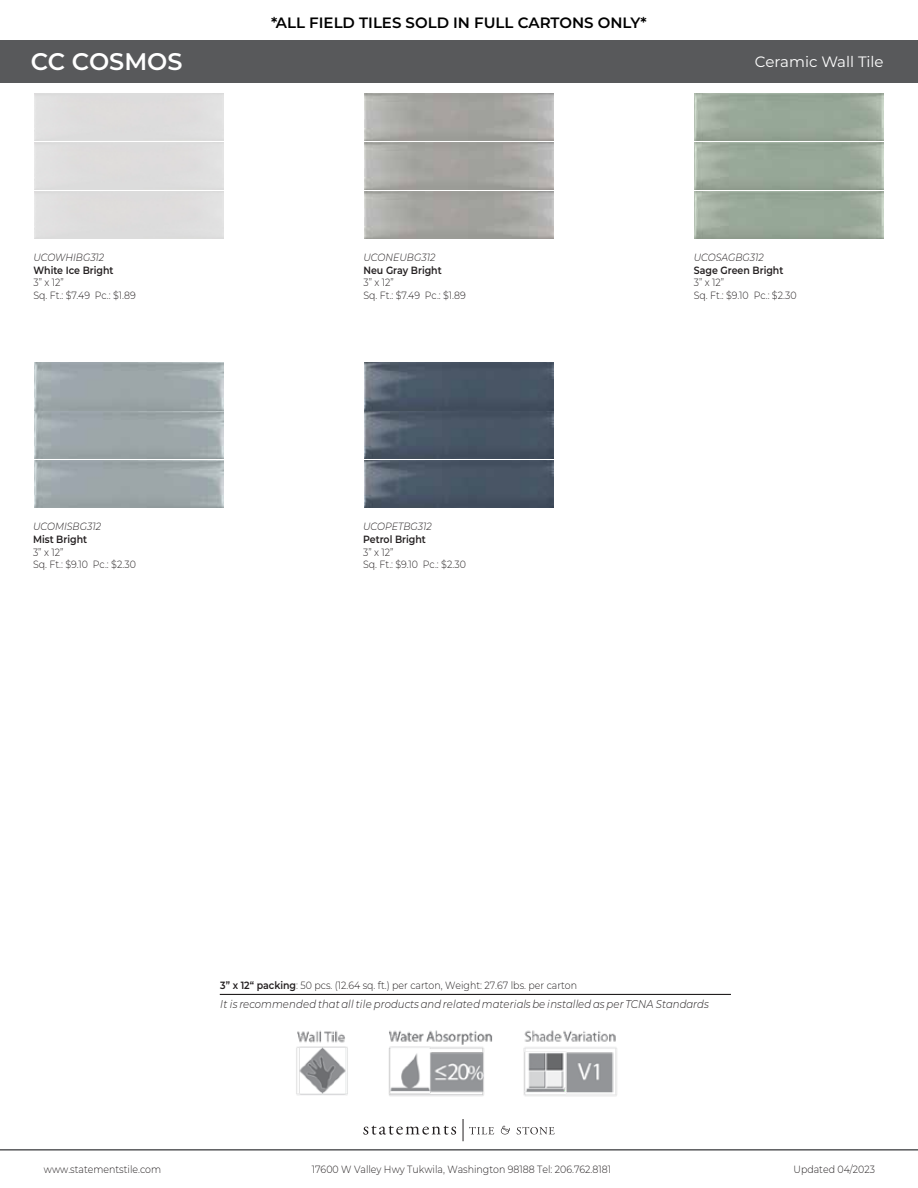
<style>
.page{position:relative;width:918px;height:1188px;background:#fff}
.page>*{position:absolute;margin:0;border:0;box-sizing:border-box;transform-origin:0 0}
.t1{font:600 24px "Montserrat";color:#fff}
.t2{font:600 15px "Montserrat";color:#000}
.t3{font:15px "Montserrat";color:#fff}
.t4{font:italic 300 11.25px "Montserrat";letter-spacing:.005em;color:#231f20;scale:.9 1}
.t5{font:300 10.5px/12.6px "Montserrat";color:#231f20;scale:.9 1}
.t6{font:600 10.5px "Montserrat";color:#231f20;scale:.9 1}
.t7{font:italic 300 10.5px "Montserrat";color:#231f20;scale:.9 1}
.s1{font-weight:600}
</style>
<div class="page">
<div style="left:0;top:40px;width:918px;height:43px;background:#58595b"></div>
<hr style="left:0;top:1149px;width:918px;height:2px;background:#58595b">
<svg style="left:363px;top:1126px;width:93px;height:9px"></svg>
<svg style="left:501px;top:1126px;width:9px;height:8px"></svg>
<svg style="left:517px;top:1127px;width:38px;height:7px"></svg>
<svg style="left:463px;top:1119px;width:31px;height:22px"></svg>
<img style="left:34px;top:363px;width:189px;height:47px">
<img style="left:34px;top:412px;width:189px;height:96px">
<img style="left:364px;top:363px;width:189px;height:47px">
<img style="left:364px;top:412px;width:189px;height:96px">
<img style="left:695px;top:94px;width:189px;height:47px">
<img style="left:695px;top:143px;width:189px;height:96px">
<hr style="left:220px;top:994px;width:511px;height:1px;background:#221f1f">
<img style="left:296px;top:1030px;width:321px;height:67px">
<h2 class="t2" style="left:271px;top:12px;width:377px">*ALL FIELD TILES SOLD IN FULL CARTONS ONLY*</h2>
<h1 class="t1" style="left:31px;top:44px;width:153px">CC COSMOS</h1>
<h2 class="t3" style="left:755px;top:51px;width:130px">Ceramic Wall Tile</h2>
<p class="t7" style="left:33px;top:250px;width:80px">UCOWHIBG312</p>
<p class="t6" style="left:33px;top:263px;width:91px">White Ice Bright</p>
<p class="t5" style="left:33px;top:276px;width:115px">3” x 12”<br>Sq. Ft.: $7.49 Pc.: $1.89</p>
<p class="t7" style="left:33px;top:519px;width:77px">UCOMISBG312</p>
<p class="t6" style="left:33px;top:532px;width:62px">Mist Bright</p>
<p class="t5" style="left:33px;top:545px;width:116px">3” x 12”<br>Sq. Ft.: $9.10 Pc.: $2.30</p>
<p class="t7" style="left:363px;top:250px;width:81px">UCONEUBG312</p>
<p class="t6" style="left:363px;top:263px;width:89px">Neu Gray Bright</p>
<p class="t5" style="left:363px;top:276px;width:115px">3” x 12”<br>Sq. Ft.: $7.49 Pc.: $1.89</p>
<p class="t7" style="left:363px;top:520px;width:78px">UCOPETBG312</p>
<p class="t6" style="left:363px;top:532px;width:71px">Petrol Bright</p>
<p class="t5" style="left:363px;top:545px;width:116px">3” x 12”<br>Sq. Ft.: $9.10 Pc.: $2.30</p>
<p class="t7" style="left:694px;top:250px;width:79px">UCOSAGBG312</p>
<p class="t6" style="left:694px;top:263px;width:101px">Sage Green Bright</p>
<p class="t5" style="left:694px;top:276px;width:116px">3” x 12”<br>Sq. Ft.: $9.10 Pc.: $2.30</p>
<p class="t5" style="left:220px;top:979px;width:398px"><span class="s1">3” x 12“ packing</span>: 50 pcs. (12.64 sq. ft.) per carton, Weight: 27.67 lbs. per carton</p>
<p class="t4" style="left:220px;top:996px;width:544px">It is recommended that all tile products and related materials be installed as per TCNA Standards</p>
<p class="t5" style="left:44px;top:1162px;width:132px">www.statementstile.com</p>
<p class="t5" style="left:312px;top:1163px;width:334px">17600 W Valley Hwy Tukwila, Washington 98188 Tel: 206.762.8181</p>
<p class="t5" style="left:794px;top:1162px;width:92px">Updated 04/2023</p>
</div>
